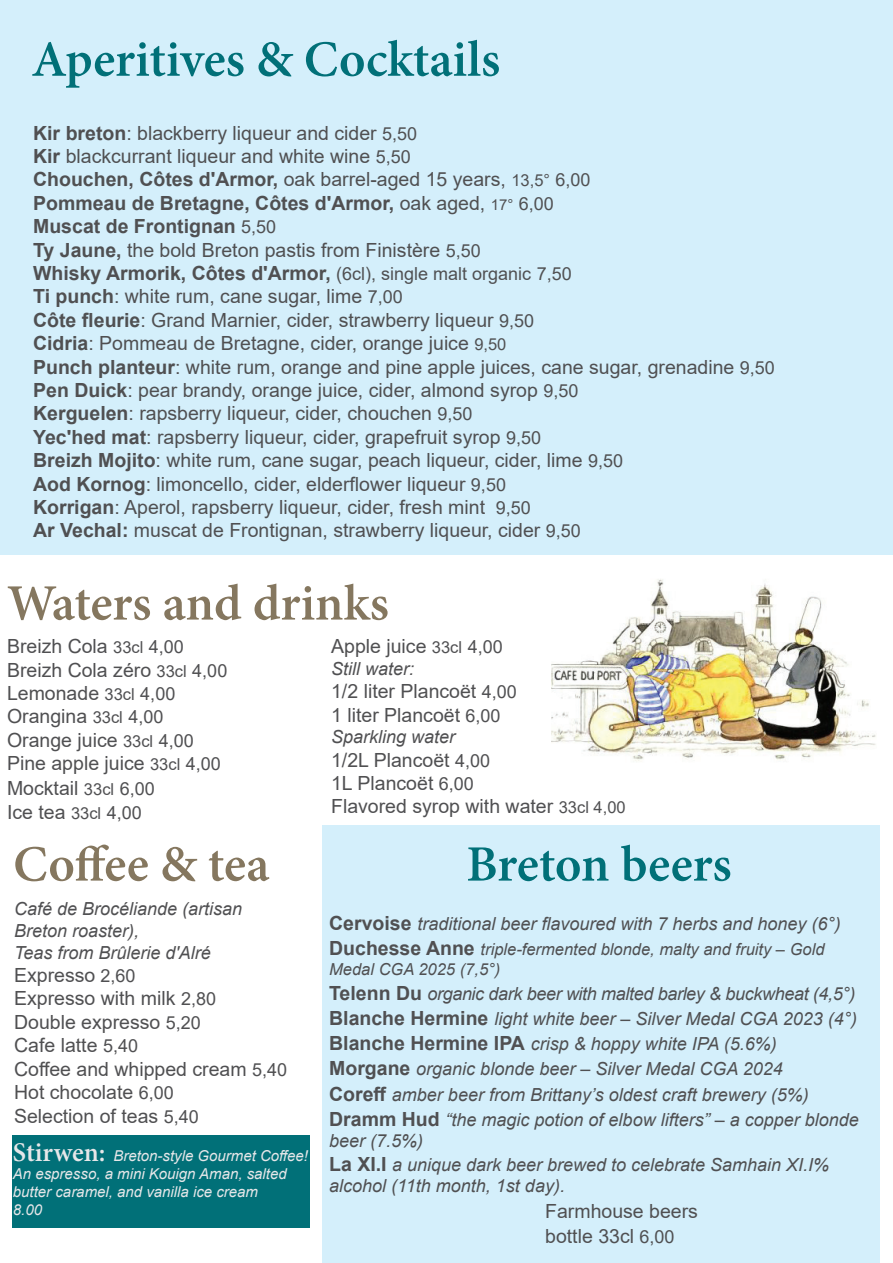
<style>
.page{position:relative;width:893px;height:1263px;background:#fff}
.page>*{position:absolute;margin:0;border:0;box-sizing:border-box;transform-origin:0 0}
.t1{font:600 51px "Minion Pro";letter-spacing:-.005em;color:#017078}
.t2{font:600 51px "Minion Pro";color:#85775f}
.t3{font:19.5px/23.4px "Arial";color:#505052}
.t4{font:italic 18px/25.2px "Arial";color:#505052}
.t5{font:italic 16.5px/19.8px "Arial";color:#505052}
.t6{font:italic 15px/18px "Arial";color:#e6e7e9}
.s1{font-weight:700}
.s2{font-size:18px}
.s3{font-size:16.5px}
.s4{font-size:15px}
.s5{font-family:"Minion Pro";font-weight:600;font-style:normal;font-size:27px}
.s6{font-weight:700;font-style:normal;font-size:19.5px}
</style>
<div class="page">
<div style="left:0;top:0;width:893px;height:554px;background:#d4effb"></div>
<div style="left:322px;top:825px;width:558px;height:438px;background:#d4effb"></div>
<img style="left:552px;top:579px;width:324px;height:182px">
<div style="left:13px;top:1135px;width:297px;height:92px;background:#017078"></div>
<h1 class="t1" style="left:31px;top:29px;width:470px">Aperitives &amp; Cocktails</h1>
<p class="t3" style="left:33px;top:121px;width:743px"><span class="s1">Kir breton</span>: blackberry liqueur and cider <span class="s2">5,50<br></span><span class="s1">Kir</span> blackcurrant liqueur and white wine <span class="s2">5,50<br></span><span class="s1">Chouchen, Côtes d'Armor,</span> oak barrel-aged 15 years, <span class="s3">13,5°</span> <span class="s2">6,00<br></span><span class="s1">Pommeau de Bretagne, Côtes d'Armor,</span> oak aged, <span class="s4">17°</span> <span class="s2">6,00<br></span><span class="s1">Muscat de Frontignan</span> <span class="s2">5,50<br></span><span class="s1">Ty Jaune,</span> the bold Breton pastis from Finistère <span class="s2">5,50<br></span><span class="s1">Whisky Armorik, Côtes d'Armor,</span> <span class="s2">(6cl), single malt organic 7,50<br></span><span class="s1">Ti punch</span>: white rum, cane sugar, lime <span class="s2">7,00<br></span><span class="s1">Côte fleurie</span>: Grand Marnier, cider, strawberry liqueur <span class="s2">9,50<br></span><span class="s1">Cidria</span>: Pommeau de Bretagne, cider, orange juice <span class="s3">9,50<br></span><span class="s1">Punch planteur</span>: white rum, orange and pine apple juices, cane sugar, grenadine <span class="s2">9,50<br></span><span class="s1">Pen Duick</span>: pear brandy, orange juice, cider, almond syrop <span class="s2">9,50<br></span><span class="s1">Kerguelen</span>: rapsberry liqueur, cider, chouchen <span class="s2">9,50<br></span><span class="s1">Yec'hed mat</span>: rapsberry liqueur, cider, grapefruit syrop <span class="s2">9,50<br></span><span class="s1">Breizh Mojito</span>: white rum, cane sugar, peach liqueur, cider, lime <span class="s2">9,50<br></span><span class="s1">Aod Kornog</span>: limoncello, cider, elderflower liqueur <span class="s2">9,50<br></span><span class="s1">Korrigan</span>: Aperol, rapsberry liqueur, cider, fresh mint <span class="s2">9,50<br></span><span class="s1">Ar Vechal:</span> muscat de Frontignan, strawberry liqueur, cider <span class="s2">9,50</span></p>
<h1 class="t2" style="left:7px;top:573px;width:383px">Waters and drinks</h1>
<p class="t3" style="left:7px;top:634px;width:222px">Breizh Cola <span class="s3">33cl</span> <span class="s2">4,00<br></span>Breizh Cola zéro <span class="s3">33cl</span> <span class="s2">4,00<br></span>Lemonade <span class="s3">33cl</span> <span class="s2">4,00<br></span>Orangina <span class="s3">33cl</span> <span class="s2">4,00<br></span>Orange juice <span class="s3">33cl</span> <span class="s2">4,00<br></span>Pine apple juice <span class="s3">33cl</span> <span class="s2">4,00</span></p>
<p class="t3" style="left:7px;top:777px;width:149px">Mocktail <span class="s3">33cl</span> <span class="s2">6,00<br></span>Ice tea <span class="s3">33cl</span> <span class="s2">4,00</span></p>
<p class="t3" style="left:331px;top:634px;width:173px">Apple juice <span class="s3">33cl</span> <span class="s2">4,00</span></p>
<p class="t4" style="left:331px;top:656px;width:85px">Still water:</p>
<p class="t3" style="left:331px;top:679px;width:187px">1/2 liter Plancoët <span class="s2">4,00<br></span>1 liter Plancoët <span class="s2">6,00</span></p>
<p class="t4" style="left:331px;top:724px;width:126px">Sparkling water</p>
<p class="t3" style="left:331px;top:748px;width:296px">1/2L Plancoët <span class="s2">4,00<br></span>1L Plancoët <span class="s2">6,00<br></span>Flavored syrop with water <span class="s3">33cl 4,00</span></p>
<h1 class="t2" style="left:13px;top:834px;width:258px">Coffee &amp; tea</h1>
<p class="t4" style="left:14px;top:898px;width:230px;line-height:21.6px">Café de Brocéliande (artisan<br>Breton roaster),<br>Teas from Brûlerie d'Alré</p>
<p class="t3" style="left:14px;top:963px;width:275px">Expresso <span class="s2">2,60<br></span>Expresso with milk <span class="s2">2,80<br></span>Double expresso <span class="s2">5,20<br></span>Cafe latte <span class="s2">5,40<br></span>Coffee and whipped cream <span class="s2">5,40<br></span>Hot chocolate <span class="s2">6,00<br></span>Selection of teas <span class="s2">5,40</span></p>
<p class="t6" style="left:13px;top:1147px;width:297px"><span class="s5">Stirwen:</span> Breton-style Gourmet Coffee!<br>An espresso, a mini Kouign Aman, salted butter caramel, and vanilla ice cream<br>8.00</p>
<h1 class="t1" style="left:466px;top:834px;width:267px">Breton beers</h1>
<p class="t4" style="left:329px;top:911px;width:513px"><span class="s6">Cervoise</span> traditional beer flavoured with 7 herbs and honey (6°)</p>
<p class="t5" style="left:329px;top:939px;width:497px"><span class="s6">Duchesse Anne</span> triple-fermented blonde, malty and fruity – Gold<br>Medal CGA 2025 (7,5°)</p>
<p class="t4" style="left:329px;top:981px;width:531px"><span class="s6">Telenn Du</span> organic dark beer with malted barley &amp; buckwheat (4,5°)<br><span class="s6">Blanche Hermine</span> light white beer – Silver Medal CGA 2023 (4°)<br><span class="s6">Blanche Hermine IPA</span> crisp &amp; hoppy white IPA (5.6%)<br><span class="s6">Morgane</span> organic blonde beer – Silver Medal CGA 2024<br><span class="s6">Coreff</span> amber beer from Brittany’s oldest craft brewery (5%)<br><span class="s6">Dramm Hud</span> “the magic potion of elbow lifters” – a copper blonde</p>
<p class="t4" style="left:329px;top:1130px;width:502px;line-height:23.4px">beer (7.5%)<br><span class="s6">La XI.I</span> a unique dark beer brewed to celebrate Samhain XI.I%</p>
<p class="t4" style="left:329px;top:1174px;width:237px">alcohol (11th month, 1st day).</p>
<p class="t3" style="left:545px;top:1198px;width:154px;line-height:25.2px">Farmhouse beers bottle 33cl <span class="s2">6,00</span></p>
</div>
